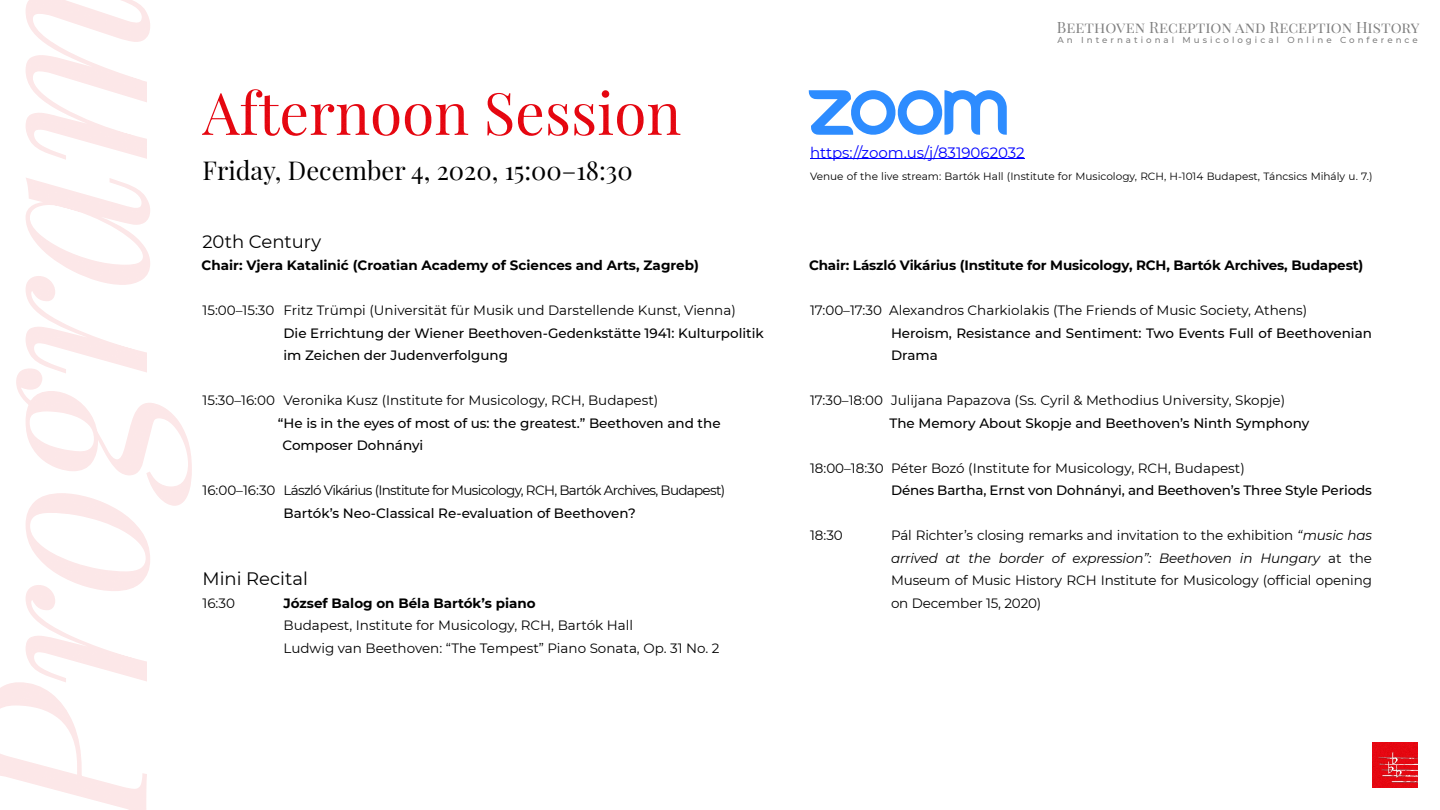
<style>
.page{position:relative;width:1440px;height:810px;background:#fff}
.page>*{position:absolute;margin:0;border:0;box-sizing:border-box;transform-origin:0 0}
.t1{font:25.5px "Playfair Display";color:#000}
.t2{font:18px "Montserrat";color:#000}
.t3{font:15.3px "Playfair Display SC";color:rgb(0 0 0/.5)}
.t4{font:15px "Montserrat";color:#00f}
.t5{font:13.5px/22.5px "Montserrat";color:#000}
.t6{font:500 13.5px/22.5px "Montserrat";color:#000}
.t7{font:700 13.5px "Montserrat";letter-spacing:-.005em;color:#000}
.t8{font:13.5px "Montserrat";letter-spacing:-.05em;color:#000}
.t9{font:10.5px "Montserrat";color:#000}
.t10{font:500 8.7px "Montserrat";letter-spacing:.35em;color:rgb(0 0 0/.5)}
.s1{font-style:italic}
</style>
<div class="page">
<img style="left:202px;top:89px;width:167px;height:47px">
<img style="left:1372px;top:742px;width:46px;height:46px">
<img style="left:1382px;top:769px;width:36px;height:2px">
<img style="left:1380px;top:763px;width:9px;height:2px">
<img style="left:1378px;top:757px;width:11px;height:2px">
<svg style="left:1389px;top:753px;width:28px;height:29px"></svg>
<img style="left:0;top:403px;width:192px;height:407px">
<hr style="left:810px;top:159px;width:215px;height:1px;background:#00f">
<svg style="left:809px;top:90px;width:198px;height:45px"></svg>
<h1 class="t1" style="left:202px;top:152px;width:432px">Friday, December 4, 2020, 15:00–18:30</h1>
<h2 class="t2" style="left:202px;top:230px;width:120px">20th Century</h2>
<p class="t7" style="left:202px;top:257px;width:499px">Chair: Vjera Katalinić (Croatian Academy of Sciences and Arts, Zagreb)</p>
<p class="t5" style="left:202px;top:299px;width:535px">15:00–15:30 Fritz Trümpi (Universität für Musik und Darstellende Kunst, Vienna)</p>
<p class="t6" style="left:284px;top:321px;width:482px">Die Errichtung der Wiener Beethoven-Gedenkstätte 1941: Kulturpolitik im Zeichen der Judenverfolgung</p>
<p class="t5" style="left:202px;top:389px;width:457px">15:30–16:00 Veronika Kusz (Institute for Musicology, RCH, Budapest)</p>
<p class="t6" style="left:283px;top:411px;width:440px;text-indent:-5px">“He is in the eyes of most of us: the greatest.” Beethoven and the<br>Composer Dohnányi</p>
<p class="t8" style="left:202px;top:482px;width:524px">16:00–16:30 László Vikárius (Institute for Musicology, RCH, Bartók Archives, Budapest)</p>
<p class="t6" style="left:284px;top:501px;width:354px">Bartók’s Neo-Classical Re-evaluation of Beethoven?</p>
<h2 class="t2" style="left:202px;top:568px;width:107px">Mini Recital</h2>
<p class="t5" style="left:202px;top:591px;width:34px">16:30</p>
<p class="t7" style="left:284px;top:594px;width:254px">József Balog on Béla Bartók’s piano</p>
<p class="t5" style="left:284px;top:614px;width:437px">Budapest, Institute for Musicology, RCH, Bartók Hall<br>Ludwig van Beethoven: “The Tempest” Piano Sonata, Op. 31 No. 2</p>
<p class="t3" style="left:1057px;top:17px;width:364px">Beethoven Reception and Reception History</p>
<p class="t10" style="left:1058px;top:35px;width:362px">An International Musicological Online Conference</p>
<p class="t4" style="left:810px;top:143px;width:216px">https://zoom.us/j/8319062032</p>
<p class="t9" style="left:810px;top:170px;width:564px">Venue of the live stream: Bartók Hall (Institute for Musicology, RCH, H-1014 Budapest, Táncsics Mihály u. 7.)</p>
<p class="t7" style="left:809px;top:257px;width:556px">Chair: László Vikárius (Institute for Musicology, RCH, Bartók Archives, Budapest)</p>
<p class="t5" style="left:810px;top:299px;width:499px">17:00–17:30 Alexandros Charkiolakis (The Friends of Music Society, Athens)</p>
<p class="t6" style="left:891px;top:321px;width:482px">Heroism, Resistance and Sentiment: Two Events Full of Beethovenian<br>Drama</p>
<p class="t5" style="left:810px;top:389px;width:477px">17:30–18:00 Julijana Papazova (Ss. Cyril &amp; Methodius University, Skopje)</p>
<p class="t6" style="left:889px;top:411px;width:421px">The Memory About Skopje and Beethoven’s Ninth Symphony</p>
<p class="t5" style="left:810px;top:456px;width:436px">18:00–18:30 Péter Bozó (Institute for Musicology, RCH, Budapest)</p>
<p class="t6" style="left:891px;top:479px;width:483px">Dénes Bartha, Ernst von Dohnányi, and Beethoven’s Three Style Periods</p>
<p class="t5" style="left:810px;top:524px;width:34px">18:30</p>
<p class="t5" style="left:891px;top:524px;width:482px;text-align:justify">Pál Richter’s closing remarks and invitation to the exhibition <span class="s1">“music has arrived at the border of expression”: Beethoven in Hungary</span> at the Museum of Music History RCH Institute for Musicology (official opening on December 15, 2020)</p>
</div>
